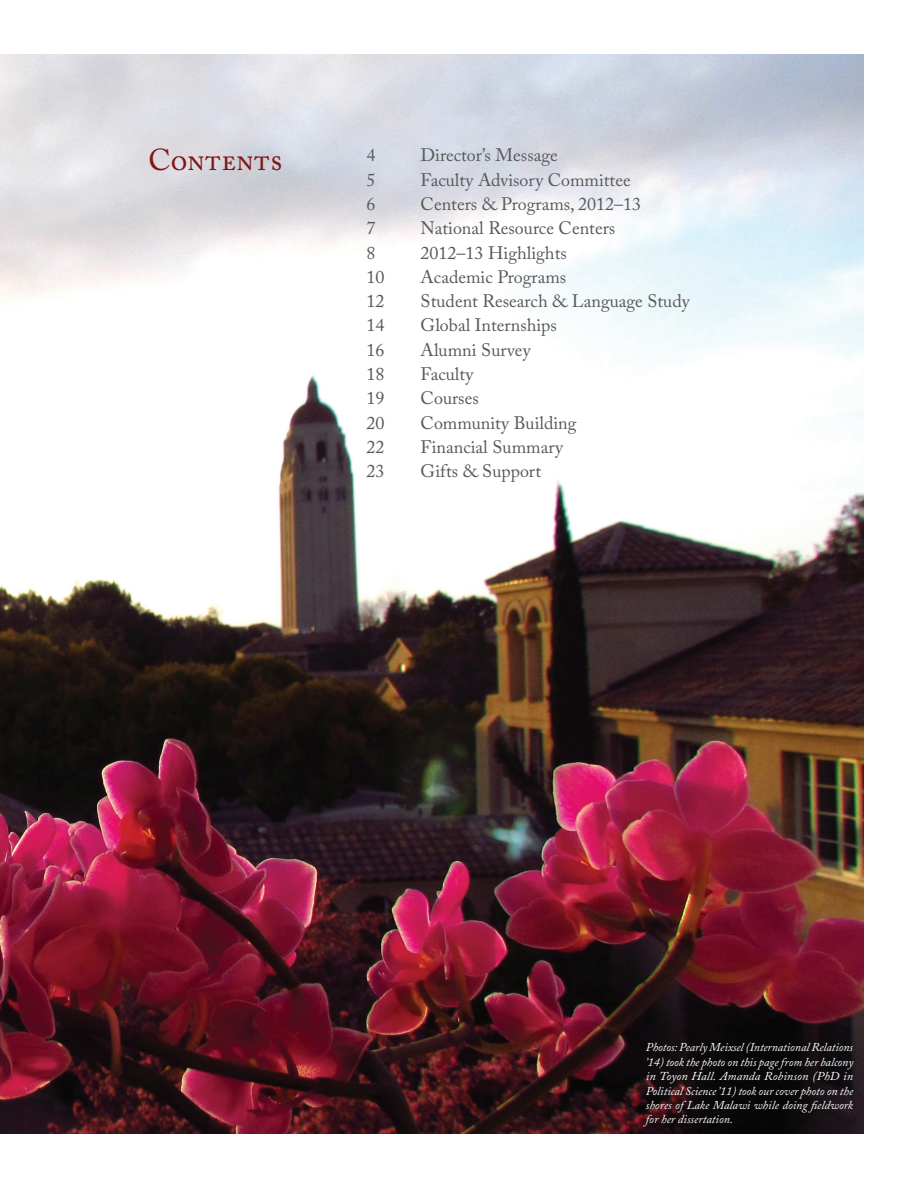
<style>
.page{position:relative;width:918px;height:1188px;background:#fff}
.page>*{position:absolute;margin:0;border:0;box-sizing:border-box;transform-origin:0 0}
.t1{font:30px "Adobe Caslon Pro";color:#801416}
.t2{font:18px "Adobe Caslon Pro";color:#57585a}
.t3{font:italic 12px/14.4px "Adobe Caslon Pro";color:#fff;text-align:justify}
</style>
<div class="page">
<img style="left:0;top:54px;width:864px;height:1080px">
<h1 class="t1" style="left:148px;top:142px;width:136px">Contents</h1>
<p class="t2" style="left:367px;top:145px;width:10px">4</p>
<p class="t2" style="left:421px;top:145px;width:139px">Director’s Message</p>
<p class="t2" style="left:367px;top:169px;width:10px">5</p>
<p class="t2" style="left:421px;top:169px;width:212px">Faculty Advisory Committee</p>
<p class="t2" style="left:367px;top:193px;width:10px">6</p>
<p class="t2" style="left:421px;top:193px;width:222px">Centers &amp; Programs, 2012–13</p>
<p class="t2" style="left:367px;top:217px;width:10px">7</p>
<p class="t2" style="left:421px;top:217px;width:196px">National Resource Centers</p>
<p class="t2" style="left:367px;top:242px;width:10px">8</p>
<p class="t2" style="left:421px;top:242px;width:148px">2012–13 Highlights</p>
<p class="t2" style="left:367px;top:266px;width:19px">10</p>
<p class="t2" style="left:421px;top:266px;width:147px">Academic Programs</p>
<p class="t2" style="left:367px;top:290px;width:19px">12</p>
<p class="t2" style="left:421px;top:290px;width:271px">Student Research &amp; Language Study</p>
<p class="t2" style="left:367px;top:315px;width:19px">14</p>
<p class="t2" style="left:421px;top:315px;width:138px">Global Internships</p>
<p class="t2" style="left:367px;top:339px;width:19px">16</p>
<p class="t2" style="left:421px;top:339px;width:112px">Alumni Survey</p>
<p class="t2" style="left:367px;top:363px;width:19px">18</p>
<p class="t2" style="left:421px;top:363px;width:55px">Faculty</p>
<p class="t2" style="left:367px;top:388px;width:19px">19</p>
<p class="t2" style="left:421px;top:388px;width:60px">Courses</p>
<p class="t2" style="left:367px;top:412px;width:19px">20</p>
<p class="t2" style="left:421px;top:412px;width:158px">Community Building</p>
<p class="t2" style="left:367px;top:436px;width:19px">22</p>
<p class="t2" style="left:421px;top:436px;width:144px">Financial Summary</p>
<p class="t2" style="left:367px;top:460px;width:19px">23</p>
<p class="t2" style="left:421px;top:460px;width:122px">Gifts &amp; Support</p>
<p class="t3" style="left:646px;top:1040px;width:209px">Photos: Pearly Meixsel (International Relations ’14) took the photo on this page from her balcony in Toyon Hall. Amanda Robinson (PhD in Political Science ’11) took our cover photo on the shores of Lake Malawi while doing fieldwork for her dissertation.</p>
</div>
